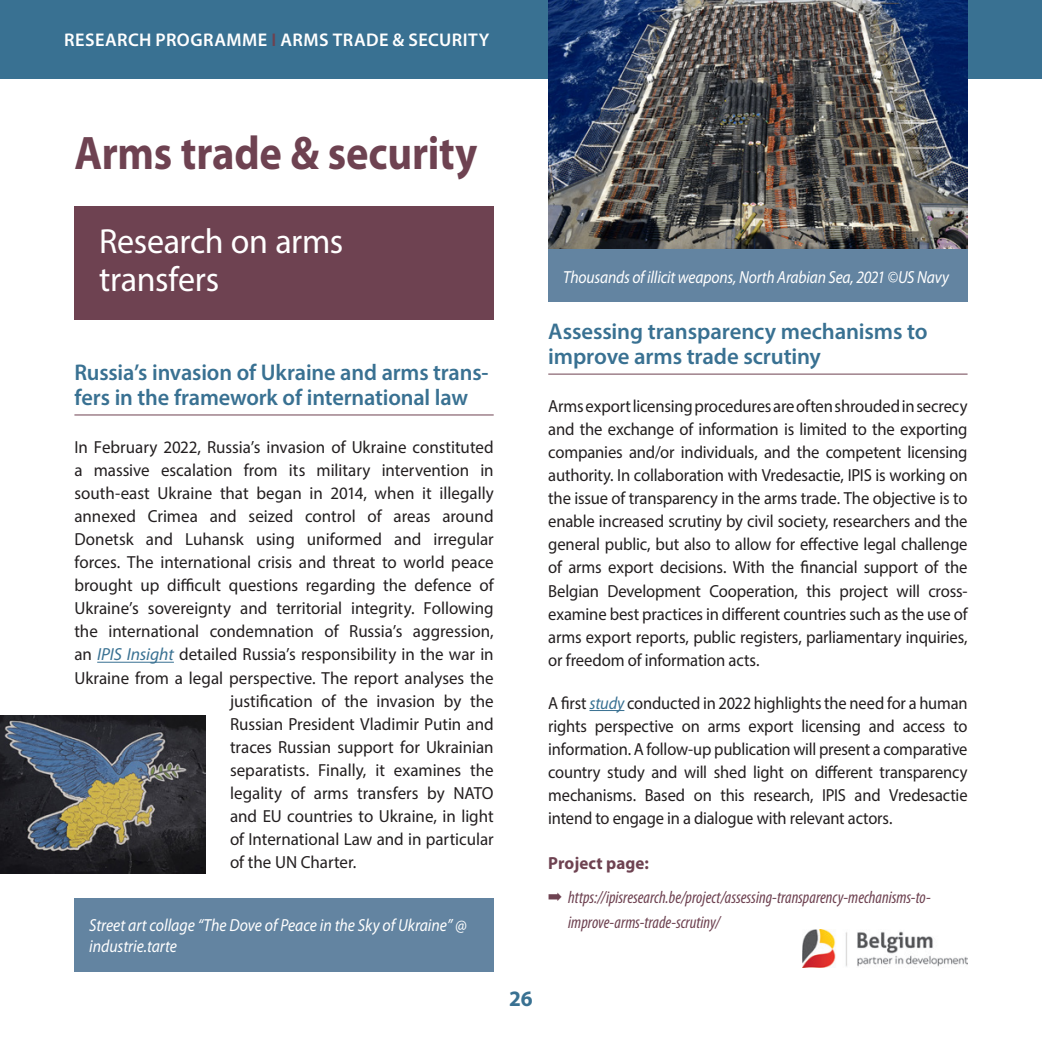
<style>
.page{position:relative;width:1042px;height:1042px;background:#fff}
.page>*{position:absolute;margin:0;border:0;box-sizing:border-box;transform-origin:0 0}
.t1{font:700 47.25px "Myriad Pro";letter-spacing:-.005em;color:#6e4251;scale:.9 1}
.t2{font:35px/38.5px "Myriad Pro";letter-spacing:-.01em;color:#fff}
.t3{font:600 22.75px/24.5px "Myriad Pro";letter-spacing:-.01em;color:#397192}
.Heading_3{font:700 22.05px "Myriad Pro";color:#397192}
.Heading_2{font:600 18.38px "Myriad Pro";letter-spacing:.025em;color:#fff}
.body{font:17.5px "Myriad Pro";color:#231f20}
.body-2{font:17.5px/23.1px "Myriad Pro";color:#231f20;text-align:justify;scale:.95 1}
.body-3{font:17.5px/23.1px "Myriad Pro";color:#231f20;text-align:justify;scale:.94 1}
.t4{font:italic condensed 17.5px/24.5px "Myriad Pro";color:#6e4251}
.t5{font:italic 17.5px/21px "Myriad Pro";letter-spacing:-.01em;color:#fff;scale:.9 1}
.t6{font:italic 17.5px "Myriad Pro";letter-spacing:-.01em;color:#fff;scale:.89 1}
.t7{font:700 17.5px "Myriad Pro";letter-spacing:.005em;color:#6e4251}
.s1{color:#6e4251}
.s2{font-style:italic;color:#397192}
</style>
<div class="page">
<div style="left:0;top:0;width:1042px;height:78px;background:#397192"></div>
<div style="left:74px;top:206px;width:420px;height:114px;background:#6e4251"></div>
<hr style="left:74px;top:414px;width:420px;height:1px;background:#6e4251">
<hr style="left:97px;top:662px;width:77px;height:1px;background:#397192">
<div style="left:74px;top:898px;width:420px;height:73px;background:#6384a1"></div>
<img style="left:0;top:716px;width:205px;height:157px">
<hr style="left:548px;top:374px;width:419px;height:1px;background:#6e4251">
<hr style="left:589px;top:710px;width:35px;height:1px;background:#397192">
<img style="left:548px;top:0;width:419px;height:249px">
<div style="left:548px;top:249px;width:419px;height:53px;background:#6384a1"></div>
<img style="left:802px;top:929px;width:165px;height:38px">
<p class="Heading_2" style="left:64px;top:28px;width:426px">RESEARCH PROGRAMME <span class="s1">I</span> ARMS TRADE &amp; SECURITY</p>
<h2 class="t1" style="left:74px;top:127px;width:449px">Arms trade &amp; security</h2>
<h3 class="t2" style="left:99px;top:221px;width:246px">Research on arms transfers</h3>
<h4 class="t3" style="left:74px;top:360px;width:415px">Russia’s invasion of Ukraine and arms trans&shy;fers in the framework of international law</h4>
<p class="body" style="left:74px;top:436px;width:421px">In February 2022, Russia’s invasion of Ukraine constituted</p>
<p class="body" style="left:74px;top:459px;width:421px">a massive escalation from its military intervention in</p>
<p class="body" style="left:74px;top:482px;width:421px">south-east Ukraine that began in 2014, when it illegally</p>
<p class="body" style="left:74px;top:505px;width:421px">annexed Crimea and seized control of areas around</p>
<p class="body" style="left:74px;top:528px;width:421px">Donetsk and Luhansk using uniformed and irregular</p>
<p class="body" style="left:74px;top:551px;width:421px">forces. The international crisis and threat to world peace</p>
<p class="body" style="left:74px;top:574px;width:421px">brought up difficult questions regarding the defence of</p>
<p class="body" style="left:74px;top:597px;width:421px">Ukraine’s sovereignty and territorial integrity. Following</p>
<p class="body" style="left:74px;top:621px;width:421px">the international condemnation of Russia’s aggression,</p>
<p class="body" style="left:74px;top:644px;width:421px">an <span class="s2">IPIS Insight</span> detailed Russia’s responsibility in the war in</p>
<p class="body" style="left:74px;top:667px;width:421px">Ukraine from a legal perspective. The report analyses the</p>
<p class="body" style="left:230px;top:690px;width:265px">justification of the invasion by the</p>
<p class="body" style="left:230px;top:713px;width:265px">Russian President Vladimir Putin and</p>
<p class="body" style="left:230px;top:736px;width:265px">traces Russian support for Ukrainian</p>
<p class="body" style="left:230px;top:759px;width:265px">separatists. Finally, it examines the</p>
<p class="body" style="left:230px;top:782px;width:265px">legality of arms transfers by NATO</p>
<p class="body" style="left:230px;top:805px;width:265px">and EU countries to Ukraine, in light</p>
<p class="body" style="left:230px;top:828px;width:265px">of International Law and in particular</p>
<p class="body" style="left:230px;top:852px;width:128px">of the UN Charter.</p>
<p class="t5" style="left:89px;top:915px;width:421px">Street art collage “The Dove of Peace in the Sky of Ukraine” @ industrie.tarte</p>
<p class="Heading_3" style="left:509px;top:986px;width:25px">26</p>
<p class="t6" style="left:563px;top:267px;width:435px">Thousands of illicit weapons, North Arabian Sea, 2021 ©US Navy</p>
<h4 class="t3" style="left:548px;top:319px;width:381px">Assessing transparency mechanisms to improve arms trade scrutiny</h4>
<p class="body-2" style="left:548px;top:394px;width:443px">Arms export licensing procedures are often shrouded in secrecy and the exchange of information is limited to the exporting companies and/or individuals, and the competent licensing authority. In collaboration with Vredesactie, IPIS is working on the issue of transparency in the arms trade. The objective is to enable increased scrutiny by civil society, researchers and the general public, but also to allow for effective legal challenge of arms export decisions. With the financial support of the Belgian Development Cooperation, this project will cross&shy;examine best practices in different countries such as the use of arms export reports, public registers, parliamentary inquiries, or freedom of information acts.</p>
<p class="body-3" style="left:548px;top:691px;width:447px">A first <span class="s2">study</span> conducted in 2022 highlights the need for a human rights perspective on arms export licensing and access to information. A follow-up publication will present a comparative country study and will shed light on different transparency mechanisms. Based on this research, IPIS and Vredesactie intend to engage in a dialogue with relevant actors.</p>
<h5 class="t7" style="left:548px;top:853px;width:102px">Project page:</h5>
<p class="t4" style="left:568px;top:885px;width:364px;text-indent:-20px">➡ https://ipisresearch.be/project/assessing-transparency-mechanisms-to&shy;improve-arms-trade-scrutiny/</p>
</div>
